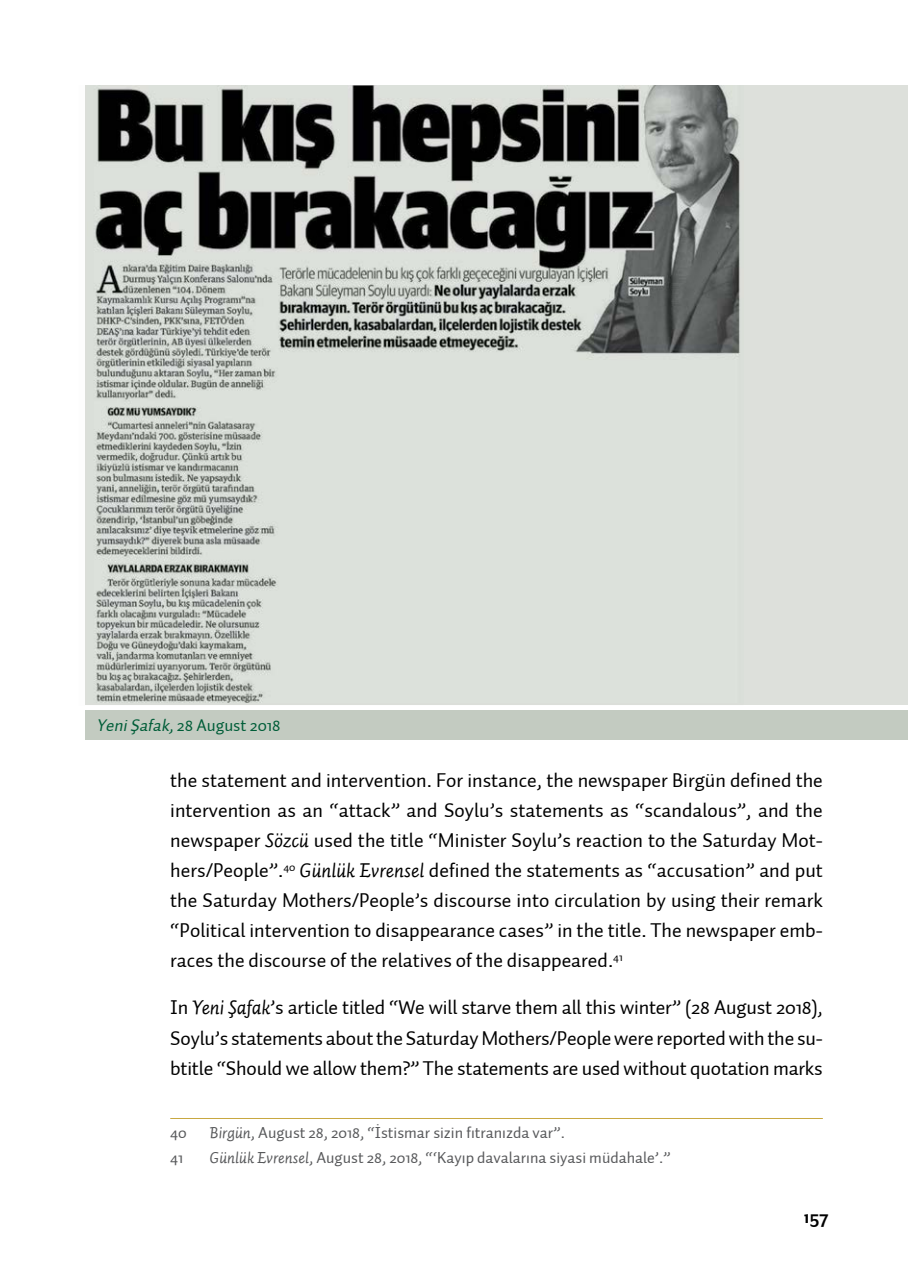
<style>
.page{position:relative;width:908px;height:1276px;background:#fff}
.page>*{position:absolute;margin:0;border:0;box-sizing:border-box;transform-origin:0 0}
.t1{font:20px/30px "Auto 2 TR Regular";letter-spacing:-.005em;color:#000;text-align:justify}
.t2{font:700 20px "Mr Eaves San OT";color:#000}
.t3{font:17px "Auto 2 TR Regular";color:#005d38}
.t4{font:16px "Auto 2 TR Regular";color:#58595b}
.s1{font-style:italic}
</style>
<div class="page">
<hr style="left:170px;top:1118px;width:652px;height:1px;background:#c8a841">
<div style="left:85px;top:710px;width:822px;height:30px;background:#c3cbc1"></div>
<div style="left:85px;top:85px;width:822px;height:620px;background:#dde0db"></div>
<img style="left:94px;top:85px;width:646px;height:617px">
<p class="t3" style="left:96px;top:715px;width:185px"><span class="s1">YeniŞafak,</span>28 August 2018</p>
<p class="t1" style="left:170px;top:766px;width:654px">the statement and intervention. For instance, the newspaper Birgün defined the intervention as an “attack” and Soylu’s statements as “scandalous”, and the newspaper <span class="s1">Sözcü</span> used the title “Minister Soylu’s reaction to the Saturday Mot&shy;hers/People”.<sup>40</sup> <span class="s1">Günlük Evrensel</span> defined the statements as “accusation” and put the Saturday Mothers/People’s discourse into circulation by using their remark “Political intervention to disappearance cases” in the title. The newspaper emb&shy;races the discourse of the relatives of the disappeared.<sup>41</sup></p>
<p class="t1" style="left:170px;top:993px;width:653px">In <span class="s1">Yeni Şafak</span>’s article titled “We will starve them all this winter” (28 August 2018), Soylu’s statements about the Saturday Mothers/People were reported with the su&shy;btitle “Should we allow them?” The statements are used without quotation marks</p>
<p class="t4" style="left:170px;top:1122px;width:18px">40</p>
<p class="t4" style="left:210px;top:1122px;width:356px"><span class="s1">Birgün</span>, August 28, 2018, “İstismar sizin fıtranızda var”.</p>
<p class="t4" style="left:170px;top:1147px;width:15px">41</p>
<p class="t4" style="left:210px;top:1147px;width:462px"><span class="s1">Günlük Evrensel</span>, August 28, 2018, “‘Kayıp davalarına siyasi müdahale’.”</p>
<p class="t2" style="left:803px;top:1206px;width:26px">157</p>
</div>
